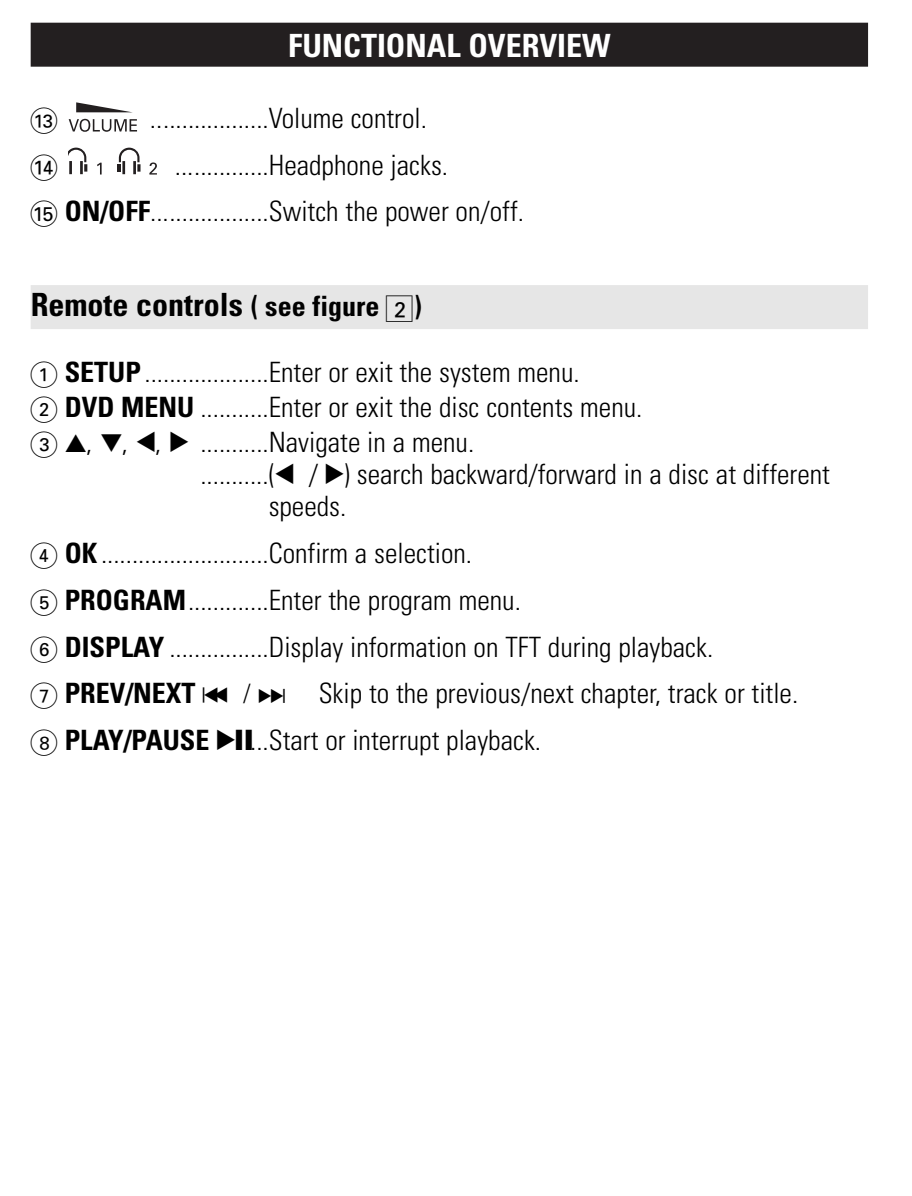
<style>
.page{position:relative;width:912px;height:1196px;background:#fff}
.page>*{position:absolute;margin:0;border:0;box-sizing:border-box;transform-origin:0 0}
.t1{font:700 condensed 32px "Univers";color:#000}
.t2{font:700 condensed 32px "Univers";color:#fff}
.t3{font:300 condensed 28px/46.8px "Univers";color:#000}
.t4{font:28px "Audio One 1";color:#000}
.s1{font-family:"Audio One 1";font-weight:400;font-stretch:normal}
.s2{font-weight:700}
.s3{font-size:28px}
.s4{font-family:"Audio Two 2";font-weight:400;font-stretch:normal;font-size:28px}
.s5{font-family:"Audio Four 4";font-weight:400;font-stretch:normal}
.s6{font-family:"Gill Alt One";font-stretch:normal}
.s7{font-family:"Audio Four 4";font-weight:400;font-stretch:normal;font-size:32px}
</style>
<div class="page">
<svg style="left:30px;top:22px;width:839px;height:307px"></svg>
<p class="t2" style="left:288px;top:34px;width:324px">FUNCTIONAL OVERVIEW</p>
<p class="t4" style="left:31px;top:108px;width:29px">#</p>
<p class="t3" style="left:150px;top:97px;width:279px">...................Volume control.</p>
<p class="t4" style="left:31px;top:154px;width:29px">$</p>
<p class="t3" style="left:31px;top:144px;width:495px;text-indent:144px">...............Headphone jacks.<br><span class="s1">%</span> <span class="s2">ON/OFF</span>...................Switch the power on/off.</p>
<p class="t1" style="left:31px;top:292px;width:393px">Remote controls <span class="s3">( see figure</span> <span class="s4">2</span><span class="s3">)</span></p>
<p class="t3" style="left:31px;top:357px;width:613px;line-height:35.6px"><span class="s1">1</span> <span class="s2">SETUP</span>....................Enter or exit the system menu.<br><span class="s1">2</span> <span class="s2">DVD MENU</span> ...........Enter or exit the disc contents menu.<br><span class="s1">3</span> <span class="s5">3</span>, <span class="s5">4</span>, <span class="s5">1</span>, <span class="s5">2</span> ...........Navigate in a menu.</p>
<p class="t3" style="left:269px;top:461px;width:563px;line-height:32px;text-indent:-68px">...........(<span class="s5">1</span> / <span class="s5">2</span>) search backward/forward in a disc at different speeds.</p>
<p class="t3" style="left:31px;top:533px;width:769px"><span class="s1">4</span> <span class="s2">OK</span>...........................Confirm a selection.<br><span class="s1">5</span> <span class="s2">PROGRAM</span>.............Enter the program menu.<br><span class="s1">6</span> <span class="s2">DISPLAY</span> ................Display information on TFT during playback.<br><span class="s1">7</span> <span class="s2">PREV/NEXT</span> <span class="s5">J(</span> <span class="s6">/</span> <span class="s5">§</span> Skip to the previous/next chapter, track or title.<br><span class="s1">8</span> <span class="s2">PLAY/PAUSE</span> <span class="s5">2</span><span class="s7">;</span>...Start or interrupt playback.</p>
</div>
